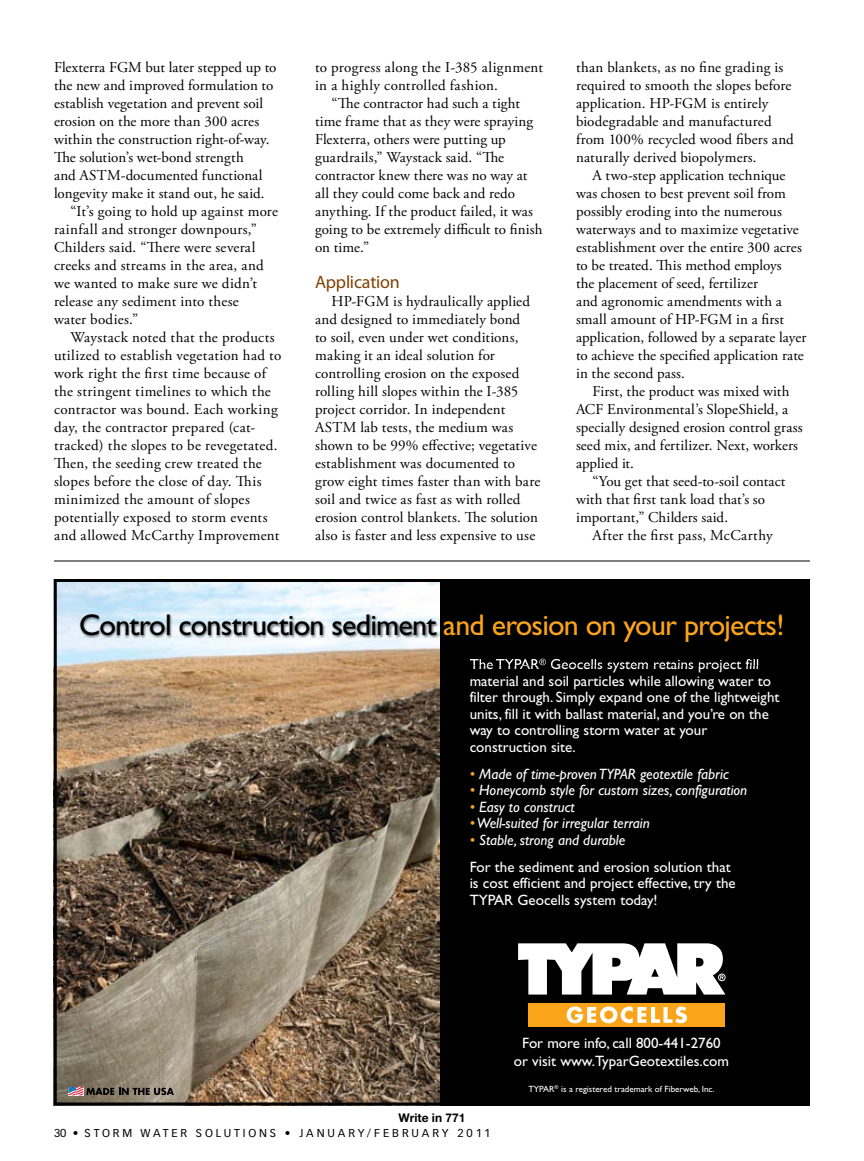
<style>
.page{position:relative;width:864px;height:1161px;background:#fff}
.page>*{position:absolute;margin:0;border:0;box-sizing:border-box;transform-origin:0 0}
.t1{font:30px "Gill Sans Std";letter-spacing:-.025em;color:#000}
.t2{font:18px "Myriad Pro";letter-spacing:-.01em;color:#804103}
.t3{font:15px/18px "Adobe Garamond Pro";letter-spacing:.01em;color:#000}
.t4{font:15px/16.5px "Gill Sans Std";color:#fff}
.t5{font:italic 15px "Gill Sans Std";color:#fff}
.t6{font:15px "Adobe Garamond Pro";letter-spacing:.03em;color:#000}
.t7{font:700 12px "Helvetica Neue LT Std";color:#000}
.t8{font:11.25px "Vectora LT Std";letter-spacing:.25em;color:#000}
.t9{font:9px "Gill Sans Std";color:#fff}
.s1{color:#faa41a}
.s2{font-style:italic;color:#faa41a}
.s3{font-style:italic}
</style>
<div class="page">
<hr style="left:54px;top:561px;width:756px;height:1px;background:#000">
<div style="left:420px;top:579px;width:390px;height:527px;background:#010101"></div>
<img style="left:58px;top:583px;width:381px;height:519px">
<div style="left:529px;top:1003px;width:196px;height:24px;background:#faa41a"></div>
<svg style="left:518px;top:943px;width:208px;height:52px"></svg>
<svg style="left:567px;top:1006px;width:120px;height:17px"></svg>
<svg style="left:68px;top:1087px;width:106px;height:9px"></svg>
<img style="left:58px;top:606px;width:701px;height:60px">
<img style="left:470px;top:659px;width:67px;height:7px">
<svg style="left:539px;top:659px;width:7px;height:6px"></svg>
<img style="left:551px;top:659px;width:207px;height:7px">
<div style="left:54px;top:579px;width:756px;height:527px;border:3px solid #010101"></div>
<p class="t3" style="left:54px;top:59px;width:224px">Flexterra FGM but later stepped up to</p>
<p class="t3" style="left:54px;top:77px;width:221px">the new and improved formulation to</p>
<p class="t3" style="left:54px;top:95px;width:211px">establish vegetation and prevent soil</p>
<p class="t3" style="left:54px;top:113px;width:207px">erosion on the more than 300 acres</p>
<p class="t3" style="left:54px;top:131px;width:217px">within the construction right-of-way.</p>
<p class="t3" style="left:54px;top:149px;width:191px">The solution’s wet-bond strength</p>
<p class="t3" style="left:54px;top:167px;width:210px">and ASTM-documented functional</p>
<p class="t3" style="left:54px;top:185px;width:212px">longevity make it stand out, he said.</p>
<p class="t3" style="left:70px;top:203px;width:209px">“It’s going to hold up against more</p>
<p class="t3" style="left:54px;top:221px;width:205px">rainfall and stronger downpours,”</p>
<p class="t3" style="left:54px;top:239px;width:203px">Childers said. “There were several</p>
<p class="t3" style="left:54px;top:257px;width:211px">creeks and streams in the area, and</p>
<p class="t3" style="left:54px;top:275px;width:205px">we wanted to make sure we didn’t</p>
<p class="t3" style="left:54px;top:293px;width:186px">release any sediment into these</p>
<p class="t3" style="left:54px;top:311px;width:86px">water bodies.”</p>
<p class="t3" style="left:70px;top:329px;width:206px">Waystack noted that the products</p>
<p class="t3" style="left:54px;top:347px;width:229px">utilized to establish vegetation had to</p>
<p class="t3" style="left:54px;top:365px;width:214px">work right the first time because of</p>
<p class="t3" style="left:54px;top:383px;width:218px">the stringent timelines to which the</p>
<p class="t3" style="left:54px;top:401px;width:225px">contractor was bound. Each working</p>
<p class="t3" style="left:54px;top:419px;width:203px">day, the contractor prepared (cat-</p>
<p class="t3" style="left:54px;top:437px;width:225px">tracked) the slopes to be revegetated.</p>
<p class="t3" style="left:54px;top:455px;width:209px">Then, the seeding crew treated the</p>
<p class="t3" style="left:54px;top:473px;width:209px">slopes before the close of day. This</p>
<p class="t6" style="left:54px;top:490px;width:197px">minimized the amount of slopes</p>
<p class="t3" style="left:54px;top:509px;width:215px">potentially exposed to storm events</p>
<p class="t3" style="left:54px;top:527px;width:227px">and allowed McCarthy Improvement</p>
<p class="t3" style="left:315px;top:59px;width:230px">to progress along the I-385 alignment</p>
<p class="t3" style="left:315px;top:77px;width:184px">in a highly controlled fashion.</p>
<p class="t3" style="left:332px;top:95px;width:190px">“The contractor had such a tight</p>
<p class="t3" style="left:315px;top:113px;width:220px">time frame that as they were spraying</p>
<p class="t3" style="left:315px;top:131px;width:192px">Flexterra, others were putting up</p>
<p class="t3" style="left:315px;top:149px;width:191px">guardrails,” Waystack said. “The</p>
<p class="t3" style="left:315px;top:167px;width:214px">contractor knew there was no way at</p>
<p class="t3" style="left:315px;top:185px;width:202px">all they could come back and redo</p>
<p class="t3" style="left:315px;top:203px;width:220px">anything. If the product failed, it was</p>
<p class="t3" style="left:315px;top:221px;width:229px">going to be extremely difficult to finish</p>
<p class="t3" style="left:315px;top:239px;width:56px">on time.”</p>
<p class="t2" style="left:315px;top:271px;width:86px">Application</p>
<p class="t3" style="left:315px;top:293px;width:227px;text-indent:16px">HP-FGM is hydraulically applied and designed to immediately bond<br>to soil, even under wet conditions, making it an ideal solution for controlling erosion on the exposed rolling hill slopes within the I-385 project corridor. In independent ASTM lab tests, the medium was shown to be 99% effective; vegetative establishment was documented to grow eight times faster than with bare soil and twice as fast as with rolled erosion control blankets. The solution also is faster and less expensive to use</p>
<p class="t3" style="left:576px;top:59px;width:219px">than blankets, as no fine grading is required to smooth the slopes before application. HP-FGM is entirely biodegradable and manufactured from 100% recycled wood fibers and naturally derived biopolymers.</p>
<p class="t3" style="left:576px;top:167px;width:232px;text-indent:16px">A two-step application technique was chosen to best prevent soil from possibly eroding into the numerous waterways and to maximize vegetative establishment over the entire 300 acres to be treated. This method employs<br>the placement of seed, fertilizer<br>and agronomic amendments with a small amount of HP-FGM in a first application, followed by a separate layer to achieve the specified application rate in the second pass.</p>
<p class="t3" style="left:576px;top:383px;width:228px;text-indent:16px">First, the product was mixed with<br>ACF Environmental’s SlopeShield, a specially designed erosion control grass seed mix, and fertilizer. Next, workers applied it.</p>
<p class="t3" style="left:576px;top:473px;width:211px;text-indent:16px">“You get that seed-to-soil contact with that first tank load that’s so important,” Childers said.</p>
<p class="t3" style="left:592px;top:527px;width:182px">After the first pass, McCarthy</p>
<h1 class="t1" style="left:79px;top:607px;width:707px">Control construction sediment <span class="s1">and erosion on your projects!</span></h1>
<p class="t4" style="left:470px;top:656px;width:311px">The TYPAR<sup>®</sup> Geocells system retains project fill material and soil particles while allowing water to filter through. Simply expand one of the lightweight units, fill it with ballast material, and you’re on the way to controlling storm water at your construction site.</p>
<p class="t5" style="left:470px;top:765px;width:261px"><span class="s1">•</span> Made of time-proven TYPAR geotextile fabric</p>
<p class="t5" style="left:470px;top:782px;width:279px"><span class="s1">•</span> Honeycomb style for custom sizes, configuration</p>
<p class="t5" style="left:470px;top:798px;width:107px"><span class="s1">•</span> Easy to construct</p>
<p class="t5" style="left:470px;top:815px;width:182px"><span class="s1">•</span>Well-suited for irregular terrain</p>
<p class="t4" style="left:470px;top:826px;width:263px;line-height:27px"><span class="s2">•</span> <span class="s3">Stable, strong and durable<br></span>For the sediment and erosion solution that</p>
<p class="t4" style="left:470px;top:875px;width:268px">is cost efficient and project effective, try the<br>TYPAR Geocells system today!</p>
<p class="t7" style="left:399px;top:1110px;width:68px">Write in 771</p>
<p class="t8" style="left:54px;top:1127px;width:41px">30 • STORM</p>
<p class="t8" style="left:141px;top:1127px;width:11px">WATER</p>
<p class="t8" style="left:196px;top:1127px;width:296px">SO LUTIONS • JANUAR Y/FEBRUAR Y 2011</p>
<p class="t4" style="left:514px;top:1034px;width:217px;line-height:18px;text-align:center">For more info, call 800-441-2760 or visit www.TyparGeotextiles.com</p>
<p class="t9" style="left:528px;top:1084px;width:188px">TYPAR<sup>®</sup> is a registered trademark of Fiberweb, Inc.</p>
</div>
